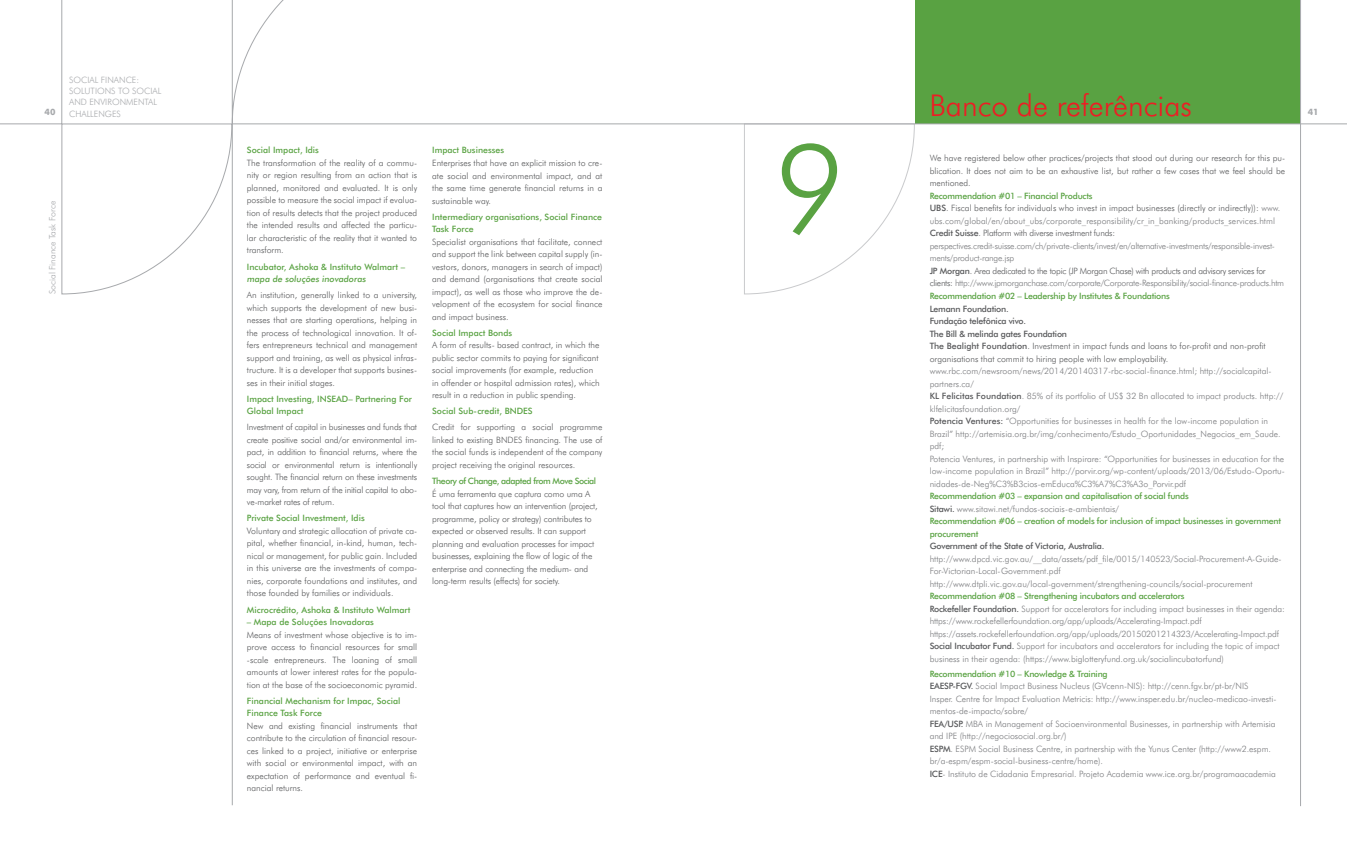
<style>
.page{position:relative;width:1347px;height:851px;background:#fff}
.page>*{position:absolute;margin:0;border:0;box-sizing:border-box;transform-origin:0 0}
.t1{font:300 121.75px "Futura BT";color:#59a242}
.t2{font:300 30px "Futura BT";color:#ed1d24}
.t3{font:300 8.75px/12.5px "Futura BT";color:#58595b;text-align:justify}
.t4{font:300 8.75px/12.5px "Futura BT";color:#797a7d}
.t5{font:300 8.75px/12.5px "Futura BT";letter-spacing:-.025em;color:#797a7d}
.t6{font:500 8.75px/12.5px "Futura BT";color:#59a242}
.t7{font:500 8.75px/12.5px "Futura BT";letter-spacing:-.025em;color:#59a242}
.t8{font:300 8.75px/11.2px "Futura BT";color:#a7a9ac}
.t9{font:500 8.75px "Futura BT";letter-spacing:-.025em;color:#58595b}
.t10{font:700 8.75px "Futura BT";color:#a7a9ac}
.s1{font-weight:500;color:#59a242}
.s2{font-weight:500;color:#58595b}
.s3{color:#58595b}
.s4{font-weight:500}
.s5{font-weight:300;color:#797a7d}
</style>
<div class="page">
<div style="left:915px;top:0;width:384px;height:124px;background:#59a242"></div>
<svg style="left:744px;top:124px;width:171px;height:170px"></svg>
<hr style="left:232px;top:124px;width:1px;height:681px;background:#a7a9ac">
<hr style="left:232px;top:123px;width:1114px;height:1px;background:#a7a9ac">
<svg style="left:0;top:0;width:410px;height:294px"></svg>
<hr style="left:1300px;top:0;width:1px;height:806px;background:#a7a9ac">
<p class="t8" style="left:69px;top:74px;width:94px">Social Finance: solutions to social and environmental challenges</p>
<h2 class="t2" style="left:929px;top:87px;width:264px">Banco de referências</h2>
<p class="t10" style="left:45px;top:107px;width:12px">40</p>
<p class="t10" style="left:1307px;top:107px;width:12px">41</p>
<p class="t8" style="left:47px;top:294px;width:95px;rotate:-90deg">Social Finance Task Force</p>
<p class="t6" style="left:247px;top:144px;width:74px">Social I mpact, Idis</p>
<p class="t3" style="left:247px;top:156px;width:172px">The transformation of the reality of a commu&shy;nity or region resulting from an action that is planned, monitored and evaluated. It is only possible to measure the social impact if evalua&shy;tion of results detects that the project produced the intended results and affected the particu&shy;lar characteristic of the reality that it wanted to transform.</p>
<p class="t6" style="left:247px;top:260px;width:160px">I ncubator, Ashoka &amp; I nstituto Walmart – mapa de soluções inovadoras</p>
<p class="t3" style="left:247px;top:288px;width:172px">An institution, generally linked to a university, which supports the development of new busi&shy;nesses that are starting operations, helping in the process of technological innovation. It of&shy;fers entrepreneurs technical and management support and training, as well as physical infras&shy;tructure. It is a developer that supports busines&shy;ses in their initial stages.</p>
<p class="t6" style="left:247px;top:392px;width:76px">I mpact I nvesting, INSE</p>
<p class="t6" style="left:336px;top:392px;width:78px">AD– Partnering For</p>
<p class="t6" style="left:247px;top:404px;width:58px">Global I mpact</p>
<p class="t3" style="left:247px;top:421px;width:172px">Investment of capital in businesses and funds that create positive social and/or environmental im&shy;pact, in addition to financial returns, where the social or environmental return is intentionally sought. The financial return on these investments may vary, from return of the initial capital to abo&shy;ve-market rates of return.</p>
<p class="t6" style="left:247px;top:512px;width:119px">Private Social I nvestment, I dis</p>
<p class="t3" style="left:247px;top:524px;width:172px">Voluntary and strategic allocation of private ca&shy;pital, whether financial, in-kind, human, tech&shy;nical or management, for public gain. Included in this universe are the investments of compa&shy;nies, corporate foundations and institutes, and those founded by families or individuals.</p>
<p class="t6" style="left:247px;top:603px;width:165px">Microcrédito, Ashoka &amp; I nstituto Walmart</p>
<p class="t6" style="left:247px;top:615px;width:129px">– Mapa de Soluções I novadoras</p>
<p class="t3" style="left:247px;top:628px;width:172px">Means of investment whose objective is to im&shy;prove access to financial resources for small -scale entrepreneurs. The loaning of small amounts at lower interest rates for the popula&shy;tion at the base of the socioeconomic pyramid.</p>
<p class="t6" style="left:247px;top:694px;width:155px">Financial Mechanism for I mpac, Social<br>Finance Task Force</p>
<p class="t3" style="left:247px;top:719px;width:172px">New and existing financial instruments that contribute to the circulation of financial resour&shy;ces linked to a project, initiative or enterprise with social or environmental impact, with an expectation of performance and eventual fi&shy;nancial returns.</p>
<p class="t6" style="left:432px;top:144px;width:73px">I mpact Businesses</p>
<p class="t3" style="left:432px;top:156px;width:172px">Enterprises that have an explicit mission to cre&shy;ate social and environmental impact, and at the same time generate financial returns in a sustainable way.</p>
<p class="t6" style="left:432px;top:210px;width:171px">I ntermediary organisations, Social Finance<br>Task Force</p>
<p class="t3" style="left:432px;top:235px;width:172px">Specialist organisations that facilitate, connect and support the link between capital supply (in&shy;vestors, donors, managers in search of impact) and demand (organisations that create social impact), as well as those who improve the de&shy;velopment of the ecosystem for social finance and impact business.</p>
<p class="t6" style="left:432px;top:326px;width:81px">Social I mpact Bonds</p>
<p class="t3" style="left:432px;top:339px;width:169px;text-align:left">A form of results- based contract, in which the public sector commits to paying for significant social improvements (for example, reduction in offender or hospital admission rates), which result in a reduction in public spending.</p>
<p class="t6" style="left:432px;top:405px;width:85px">Social Sub-credit, BNDES</p>
<p class="t3" style="left:432px;top:421px;width:172px">Credit for supporting a social programme linked to existing BNDES financing. The use of the social funds is independent of the company project receiving the original resources.</p>
<p class="t6" style="left:432px;top:474px;width:165px">Theory of Change, adapted from Move Social</p>
<p class="t3" style="left:432px;top:487px;width:167px;text-align:left">É uma ferramenta que captura como uma A tool that captures how an intervention (project, programme, policy or strategy) contributes to expected or observed results. It can support planning and evaluation processes for impact businesses, explaining the flow of logic of the enterprise and connecting the medium- and long-term results (effects) for society.</p>
<h1 class="t1" style="left:774px;top:114px;width:72px">9</h1>
<p class="t3" style="left:929px;top:152px;width:357px">We have registered below other practices/projects that stood out during our research for this pu&shy;blication. It does not aim to be an exhaustive list, but rather a few cases that we feel should be mentioned.</p>
<p class="t5" style="left:929px;top:189px;width:356px"><span class="s1">Recommendation #01 – Financial Products<br></span><span class="s2">U BS</span><span class="s3">. Fiscal benefits for individuals who invest in impact businesses (directly or indirectly)):</span> www. ubs.com/global/en/about_ubs/corporate_responsibility/cr_in_banking/products_services.html <span class="s2">Credit Suisse</span><span class="s3">. Platform with diverse investment funds: </span>perspectives.credit-suisse.com/ch/private-clients/invest/en/alternative-investments/responsible-invest&shy;ments/product-range.jsp<br><span class="s2">JP Morgan</span><span class="s3">. Area dedicated to the topic (JP Morgan Chase) with products and advisory services for clients:</span> http://www.jpmorganchase.com/corporate/Corporate-Responsibility/social-finance-products.htm <span class="s1">Recommendation #02 – Leadership by I nstitutes &amp; Foundations</span></p>
<p class="t3" style="left:929px;top:302px;width:337px;text-align:left"><span class="s4">Lemann Foundation.<br>Fundação telefônica vivo.<br>The Bill &amp; melinda gates Foundation<br>The Bealight Foundation</span>. Investment in impact funds and loans to for-profit and non-profit organisations that commit to hiring people with low employability.</p>
<p class="t4" style="left:929px;top:364px;width:357px">www.rbc.com/newsroom/news/2014/20140317-rbc-social-finance.html; http://socialcapital&shy;partners.ca/<br><span class="s2">KL Felicitas Foundation</span>. 85% of its portfolio of US$ 32 Bn allocated to impact products. http:// klfelicitasfoundation.org/<br><span class="s2">Potencia Ventures:</span> “Opportunities for businesses in health for the low-income population in Brazil” http://artemisia.org.br/img/conhecimento/Estudo_Oportunidades_Negocios_em_Saude. pdf;<br>Potencia Ventures, in partnership with Inspirare: “Opportunities for businesses in education for the low-income population in Brazil” http://porvir.org/wp-content/uploads/2013/06/Estudo-Oportu&shy;nidades-de-Neg%C3%B3cios-emEduca%C3%A7%C3%A3o_Porvir.pdf</p>
<p class="t7" style="left:929px;top:489px;width:353px">Recommendation #03 – expansion and capitalisation of social funds<br><span class="s3">Sitawi.</span> <span class="s5">www.sitawi.net/fundos-sociais-e-ambientais/<br></span>Recommendation #06 – creation of models for inclusion of impact businesses in government procurement</p>
<p class="t9" style="left:929px;top:540px;width:176px">Government of the State of Victoria, Australia.</p>
<p class="t4" style="left:929px;top:552px;width:353px">http://www.dpcd.vic.gov.au/__data/assets/pdf_file/0015/140523/Social-Procurement-A-Guide-<br>For-Victorian-Local-Government.pdf http://www.dtpli.vic.gov.au/local-government/strengthening-councils/social-procurement</p>
<p class="t4" style="left:929px;top:589px;width:357px"><span class="s1">Recommendation #08 – Strengthening incubators and accelerators<br></span><span class="s2">Rockefeller Foundation.</span> Support for accelerators for including impact businesses in their agenda: https://www.rockefellerfoundation.org/app/uploads/Accelerating-Impact.pdf https://assets.rockefellerfoundation.org/app/uploads/20150201214323/Accelerating-Impact.pdf <span class="s2">Social Incubator Fund.</span> Support for incubators and accelerators for including the topic of impact business in their agenda: (https://www.biglotteryfund.org.uk/socialincubatorfund)</p>
<p class="t4" style="left:929px;top:667px;width:348px"><span class="s1">Recommendation #10 – Knowledge &amp; Training<br></span><span class="s2">EAESP-FGV.</span> Social Impact Business Nucleus (GVcenn-NIS): http://cenn.fgv.br/pt-br/NIS<br>Insper. Centre for Impact Evaluation Metricis: http://www.insper.edu.br/nucleo-medicao-investi&shy;mentos-de-impacto/sobre/<br><span class="s2">FEA/USP.</span> MBA in Management of Socioenvironmental Businesses, in partnership with Artemisia and IPE (http://negociosocial.org.br/)</p>
<p class="t9" style="left:929px;top:743px;width:7px">ESPM</p>
<p class="t4" style="left:929px;top:742px;width:348px;text-indent:21px">. ESPM Social Business Centre, in partnership with the Yunus Center (http://www2.espm. br/a-espm/espm-social-business-centre/home).<br><span class="s2">ICE</span>- Instituto de Cidadania Empresarial. Projeto Academia www.ice.org.br/programaacademia</p>
</div>
